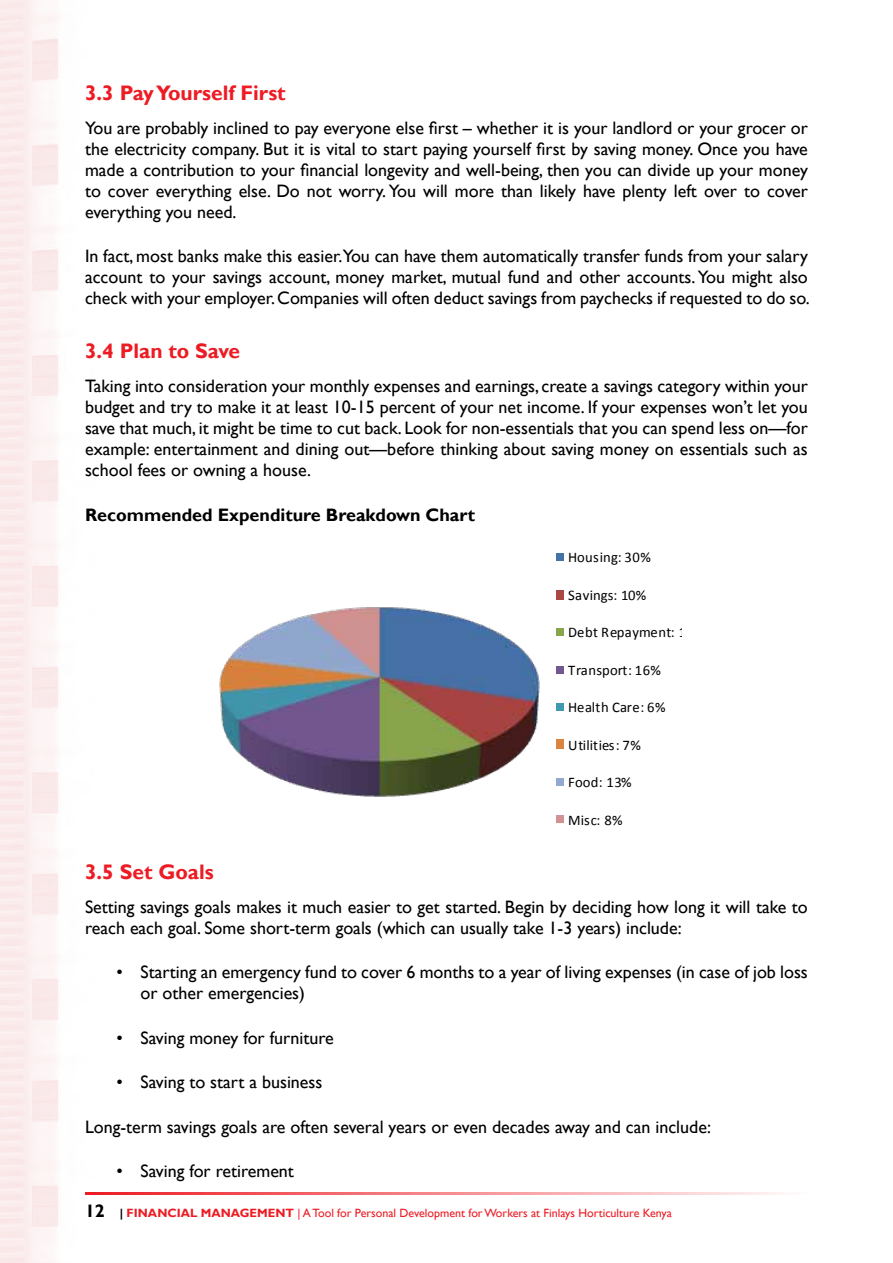
<style>
.page{position:relative;width:893px;height:1263px;background:#fff}
.page>*{position:absolute;margin:0;border:0;box-sizing:border-box;transform-origin:0 0}
.t1{font:700 21px "Gill Sans";color:#ed1c24}
.t2{font:18px/21px "Gill Sans";color:#000;text-align:justify}
.t3{font:700 18px "Gill Sans";color:#000}
.t4{font:14.7px "Calibri";letter-spacing:.01em;color:#000}
.t5{font:12px "Gill Sans";color:#ed1c24}
.s1{font-weight:700;font-size:18px;color:#000}
.s2{font-weight:700;color:#000}
.s3{font-weight:700}
</style>
<div class="page">
<img style="left:0;top:0;width:780px;height:1263px">
<hr style="left:85px;top:1193px;width:723px;height:2px;background:#ed1c24">
<svg style="left:211px;top:534px;width:471px;height:312px"></svg>
<p class="t1" style="left:85px;top:80px;width:202px">3.3 Pay Yourself First</p>
<p class="t2" style="left:85px;top:117px;width:724px">You are probably inclined to pay everyone else first – whether it is your landlord or your grocer or the electricity company. But it is vital to start paying yourself first by saving money. Once you have made a contribution to your financial longevity and well-being, then you can divide up your money to cover everything else. Do not worry. You will more than likely have plenty left over to cover everything you need.</p>
<p class="t2" style="left:85px;top:246px;width:726px">In fact, most banks make this easier.You can have them automatically transfer funds from your salary account to your savings account, money market, mutual fund and other accounts. You might also check with your employer. Companies will often deduct savings from paychecks if requested to do so.</p>
<p class="t1" style="left:85px;top:338px;width:157px">3.4 Plan to Save</p>
<p class="t2" style="left:85px;top:376px;width:724px">Taking into consideration your monthly expenses and earnings, create a savings category within your budget and try to make it at least 10-15 percent of your net income. If your expenses won’t let you save that much, it might be time to cut back. Look for non-essentials that you can spend less on—for example: entertainment and dining out—before thinking about saving money on essentials such as school fees or owning a house.</p>
<p class="t3" style="left:85px;top:504px;width:392px">Recommended Expenditure Breakdown Chart</p>
<p class="t4" style="left:568px;top:548px;width:84px">Housing: 30%</p>
<p class="t4" style="left:568px;top:585px;width:80px">Savings: 10%</p>
<p class="t4" style="left:568px;top:623px;width:137px">Debt Repayment: 10%</p>
<p class="t4" style="left:568px;top:660px;width:94px">Transport: 16%</p>
<p class="t4" style="left:568px;top:698px;width:99px">Health Care: 6%</p>
<p class="t4" style="left:568px;top:735px;width:74px">Utilities: 7%</p>
<p class="t4" style="left:568px;top:773px;width:65px">Food: 13%</p>
<p class="t4" style="left:568px;top:810px;width:56px">Misc: 8%</p>
<p class="t1" style="left:85px;top:859px;width:130px">3.5 Set Goals</p>
<p class="t2" style="left:85px;top:896px;width:724px">Setting savings goals makes it much easier to get started. Begin by deciding how long it will take to reach each goal. Some short-term goals (which can usually take 1-3 years) include:</p>
<p class="t2" style="left:141px;top:962px;width:669px;text-indent:-24px">• Starting an emergency fund to cover 6 months to a year of living expenses (in case of job loss or other emergencies)</p>
<p class="t2" style="left:117px;top:1027px;width:219px">• Saving money for furniture</p>
<p class="t2" style="left:117px;top:1072px;width:207px">• Saving to start a business</p>
<p class="t2" style="left:85px;top:1116px;width:627px">Long-term savings goals are often several years or even decades away and can include:</p>
<p class="t2" style="left:117px;top:1161px;width:179px">• Saving for retirement</p>
<p class="t5" style="left:85px;top:1206px;width:588px"><span class="s1">12</span> <span class="s2">|</span> <span class="s3">FINANCIAL MANAGEMENT</span> | A Tool for Personal Development for Workers at Finlays Horticulture Kenya</p>
</div>
